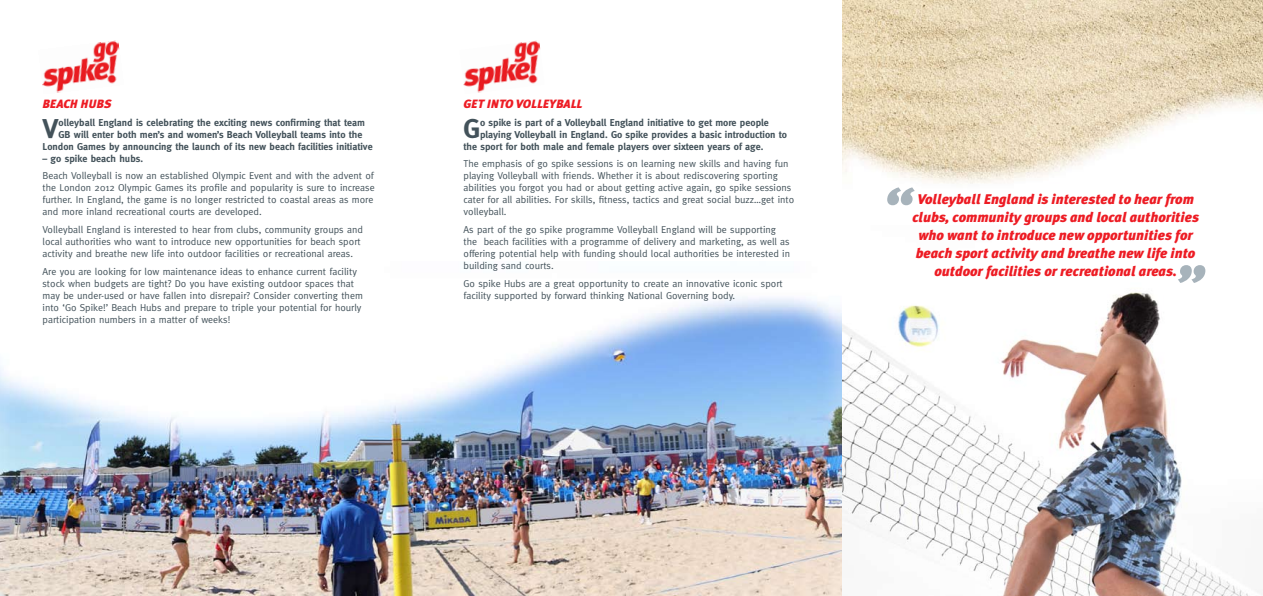
<style>
.page{position:relative;width:1263px;height:596px;background:#fff}
.page>*{position:absolute;margin:0;border:0;box-sizing:border-box;transform-origin:0 0}
.t1{font:italic 900 54px "Meta Plus";color:#a7b3bb}
.t2{font:700 27.2px "Meta";color:#43525a}
.t3{font:italic 900 14px/18px "Meta Plus";color:#ed1c24;text-align:center}
.t4{font:italic 900 12px "Meta Plus";color:#ed1c24}
.t5{font:10px/12px "Meta";color:#43525a}
.t6{font:700 10px "Meta";color:#43525a}
</style>
<div class="page">
<img style="left:0;top:297px;width:842px;height:298px">
<img style="left:42px;top:40px;width:78px;height:53px">
<img style="left:463px;top:40px;width:78px;height:53px">
<img style="left:843px;top:0;width:420px;height:184px">
<img style="left:842px;top:292px;width:420px;height:303px">
<p class="t4" style="left:43px;top:97px;width:70px">BEACH HUBS</p>
<h2 class="t2" style="left:43px;top:112px;width:18px">V</h2>
<p class="t6" style="left:59px;top:116px;width:308px">olleyball England is celebrating the exciting news confirming that team</p>
<p class="t6" style="left:59px;top:128px;width:305px">GB will enter both men’s and women’s Beach Volleyball teams into the</p>
<p class="t6" style="left:43px;top:140px;width:332px">London Games by announcing the launch of its new beach facilities initiative</p>
<p class="t6" style="left:43px;top:152px;width:102px">– go spike beach hubs.</p>
<p class="t5" style="left:43px;top:170px;width:334px">Beach Volleyball is now an established Olympic Event and with the advent of the London 2012 Olympic Games its profile and popularity is sure to increase further. In England, the game is no longer restricted to coastal areas as more and more inland recreational courts are developed.</p>
<p class="t5" style="left:43px;top:223px;width:322px">Volleyball England is interested to hear from clubs, community groups and local authorities who want to introduce new opportunities for beach sport activity and breathe new life into outdoor facilities or recreational areas.</p>
<p class="t5" style="left:43px;top:265px;width:322px">Are you are looking for low maintenance ideas to enhance current facility stock when budgets are tight? Do you have existing outdoor spaces that may be under-used or have fallen into disrepair? Consider converting them into ‘Go Spike!’ Beach Hubs and prepare to triple your potential for hourly participation numbers in a matter of weeks!</p>
<p class="t4" style="left:463px;top:97px;width:120px">GET INTO VOLLEYBALL</p>
<h2 class="t2" style="left:463px;top:112px;width:18px">G</h2>
<p class="t6" style="left:480px;top:116px;width:290px">o spike is part of a Volleyball England initiative to get more people</p>
<p class="t6" style="left:480px;top:128px;width:309px">playing Volleyball in England. Go spike provides a basic introduction to</p>
<p class="t6" style="left:463px;top:140px;width:301px">the sport for both male and female players over sixteen years of age.</p>
<p class="t5" style="left:463px;top:158px;width:332px">The emphasis of go spike sessions is on learning new skills and having fun playing Volleyball with friends. Whether it is about rediscovering sporting abilities you forgot you had or about getting active again, go spike sessions cater for all abilities. For skills, fitness, tactics and great social buzz…get into volleyball.</p>
<p class="t5" style="left:463px;top:223px;width:328px">As part of the go spike programme Volleyball England will be supporting the beach facilities with a programme of delivery and marketing, as well as offering potential help with funding should local authorities be interested in building sand courts.</p>
<p class="t5" style="left:463px;top:277px;width:321px">Go spike Hubs are a great opportunity to create an innovative iconic sport facility supported by forward thinking National Governing body.</p>
<h1 class="t1" style="left:883px;top:177px;width:29px">“</h1>
<h3 class="t3" style="left:912px;top:190px;width:288px">Volleyball England is interested to hear from clubs, community groups and local authorities who want to introduce new opportunities for beach sport activity and breathe new life into outdoor facilities or recreational areas.</h3>
<h1 class="t1" style="left:1210px;top:293px;width:29px;rotate:-180deg">“</h1>
</div>
